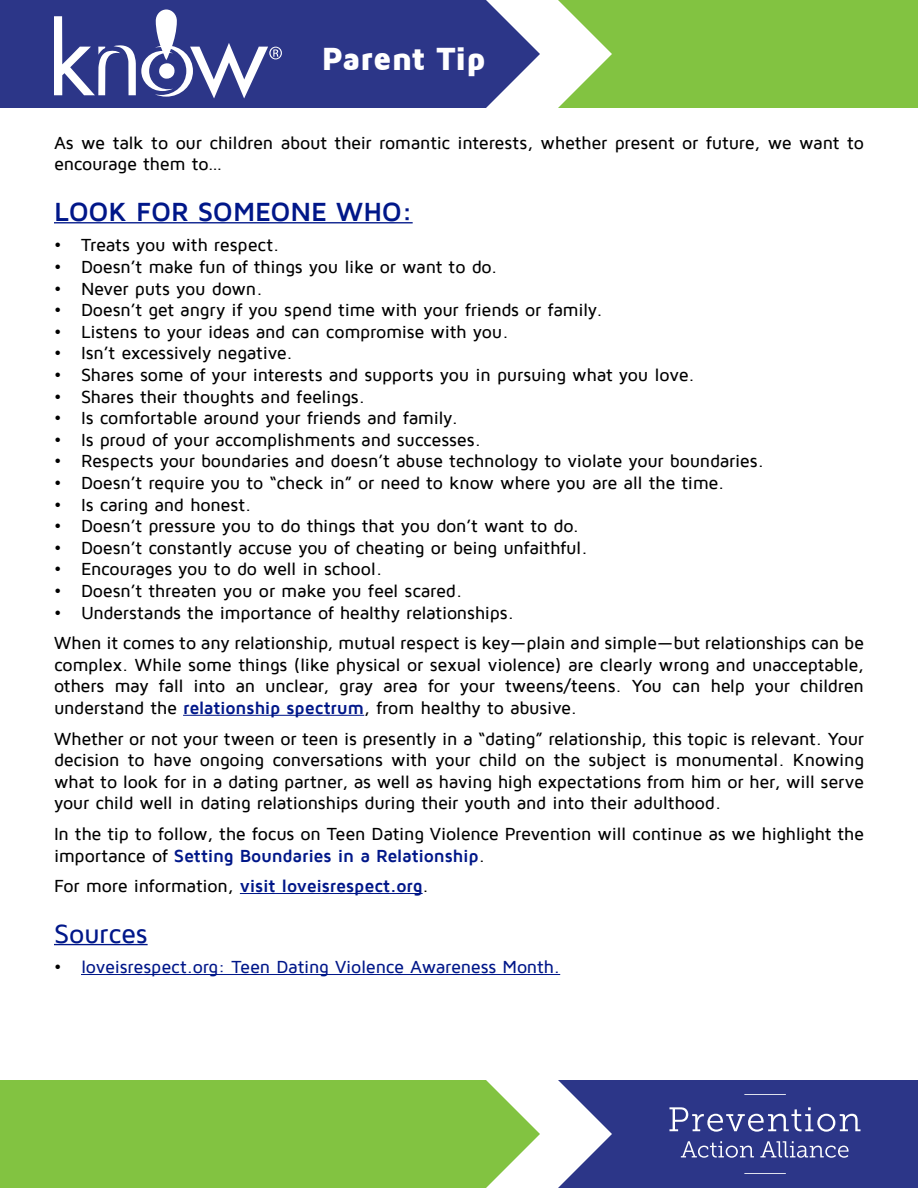
<style>
.page{position:relative;width:918px;height:1188px;background:#fff}
.page>*{position:absolute;margin:0;border:0;box-sizing:border-box;transform-origin:0 0}
.t1{font:900 33px "Maven Pro";letter-spacing:-.02em;color:#fff}
.t2{font:700 27px "Maven Pro";letter-spacing:-.01em;color:#001789}
.t3{font:500 27px "Maven Pro";letter-spacing:-.005em;color:#001789}
.t4{font:500 18px/21.6px "Maven Pro";letter-spacing:-.015em;color:#000}
.t5{font:500 18px "Maven Pro";letter-spacing:-.015em;color:#001789}
.t6{font:700 18px "Maven Pro";letter-spacing:-.015em;color:#001789}
.s1{font-weight:700;color:#001789}
.s2{font-weight:500;color:#000}
.s3{color:#000}
</style>
<div class="page">
<div style="left:0;top:1080px;width:540px;height:108px;background:#82c341"></div>
<svg style="left:0;top:0;width:540px;height:108px;background:#3b4490"></svg>
<svg style="left:558px;top:0;width:360px;height:108px;background:#8cc851"></svg>
<svg style="left:558px;top:1080px;width:360px;height:108px;background:#444c95"></svg>
<hr style="left:744px;top:1094px;width:42px;height:1px;background:#fff">
<hr style="left:744px;top:1173px;width:42px;height:1px;background:#fff">
<svg style="left:54px;top:10px;width:228px;height:88px"></svg>
<hr style="left:54px;top:222px;width:359px;height:1px;background:#001789">
<hr style="left:183px;top:715px;width:181px;height:1px;background:#001789">
<hr style="left:240px;top:893px;width:183px;height:1px;background:#001789">
<hr style="left:54px;top:944px;width:94px;height:1px;background:#001789">
<hr style="left:81px;top:974px;width:479px;height:1px;background:#001789">
<h1 class="t1" style="left:321px;top:41px;width:166px">Parent Tip</h1>
<p class="t4" style="left:54px;top:132px;width:812px">As we talk to our children about their romantic interests, whether present or future, we want to encourage them to…</p>
<h2 class="t2" style="left:54px;top:197px;width:360px">LOOK FOR SOMEONE WHO:</h2>
<p class="t4" style="left:54px;top:235px;width:227px">• Treats you with respect.</p>
<p class="t4" style="left:54px;top:256px;width:445px">• Doesn’t make fun of things you like or want to do.</p>
<p class="t4" style="left:54px;top:278px;width:210px">• Never puts you down.</p>
<p class="t4" style="left:54px;top:299px;width:550px">• Doesn’t get angry if you spend time with your friends or family.</p>
<p class="t4" style="left:54px;top:321px;width:456px">• Listens to your ideas and can compromise with you.</p>
<p class="t4" style="left:54px;top:343px;width:240px">• Isn’t excessively negative.</p>
<p class="t4" style="left:54px;top:364px;width:642px">• Shares some of your interests and supports you in pursuing what you love.</p>
<p class="t4" style="left:54px;top:386px;width:312px">• Shares their thoughts and feelings.</p>
<p class="t4" style="left:54px;top:407px;width:406px">• Is comfortable around your friends and family.</p>
<p class="t4" style="left:54px;top:429px;width:428px">• Is proud of your accomplishments and successes.</p>
<p class="t4" style="left:54px;top:451px;width:711px">• Respects your boundaries and doesn’t abuse technology to violate your boundaries.</p>
<p class="t4" style="left:54px;top:472px;width:672px">• Doesn’t require you to “check in” or need to know where you are all the time.</p>
<p class="t4" style="left:54px;top:494px;width:199px">• Is caring and honest.</p>
<p class="t4" style="left:54px;top:515px;width:527px">• Doesn’t pressure you to do things that you don’t want to do.</p>
<p class="t4" style="left:54px;top:537px;width:535px">• Doesn’t constantly accuse you of cheating or being unfaithful.</p>
<p class="t4" style="left:54px;top:559px;width:330px">• Encourages you to do well in school.</p>
<p class="t4" style="left:54px;top:580px;width:410px">• Doesn’t threaten you or make you feel scared.</p>
<p class="t4" style="left:54px;top:597px;width:812px;line-height:30.6px">• Understands the importance of healthy relationships.<br>When it comes to any relationship, mutual respect is key—plain and simple—but relationships can be</p>
<p class="t4" style="left:54px;top:654px;width:812px;text-align:justify">complex. While some things (like physical or sexual violence) are clearly wrong and unacceptable, others may fall into an unclear, gray area for your tweens/teens. You can help your children understand the <span class="s1">relationship spectrum</span>, from healthy to abusive.</p>
<p class="t4" style="left:54px;top:728px;width:812px;text-align:justify">Whether or not your tween or teen is presently in a “dating” relationship, this topic is relevant. Your decision to have ongoing conversations with your child on the subject is monumental. Knowing what to look for in a dating partner, as well as having high expectations from him or her, will serve your child well in dating relationships during their youth and into their adulthood.</p>
<p class="t4" style="left:54px;top:823px;width:812px">In the tip to follow, the focus on Teen Dating Violence Prevention will continue as we highlight the importance of <span class="s1">Setting Boundaries in a Relationship</span>.</p>
<p class="t6" style="left:54px;top:877px;width:376px"><span class="s2">For more information,</span> visit loveisrespect.org<span class="s2">.</span></p>
<h2 class="t3" style="left:54px;top:919px;width:95px">Sources</h2>
<p class="t5" style="left:54px;top:958px;width:508px"><span class="s3">•</span> loveisrespect.org: Teen Dating Violence Awareness Month.</p>
</div>
